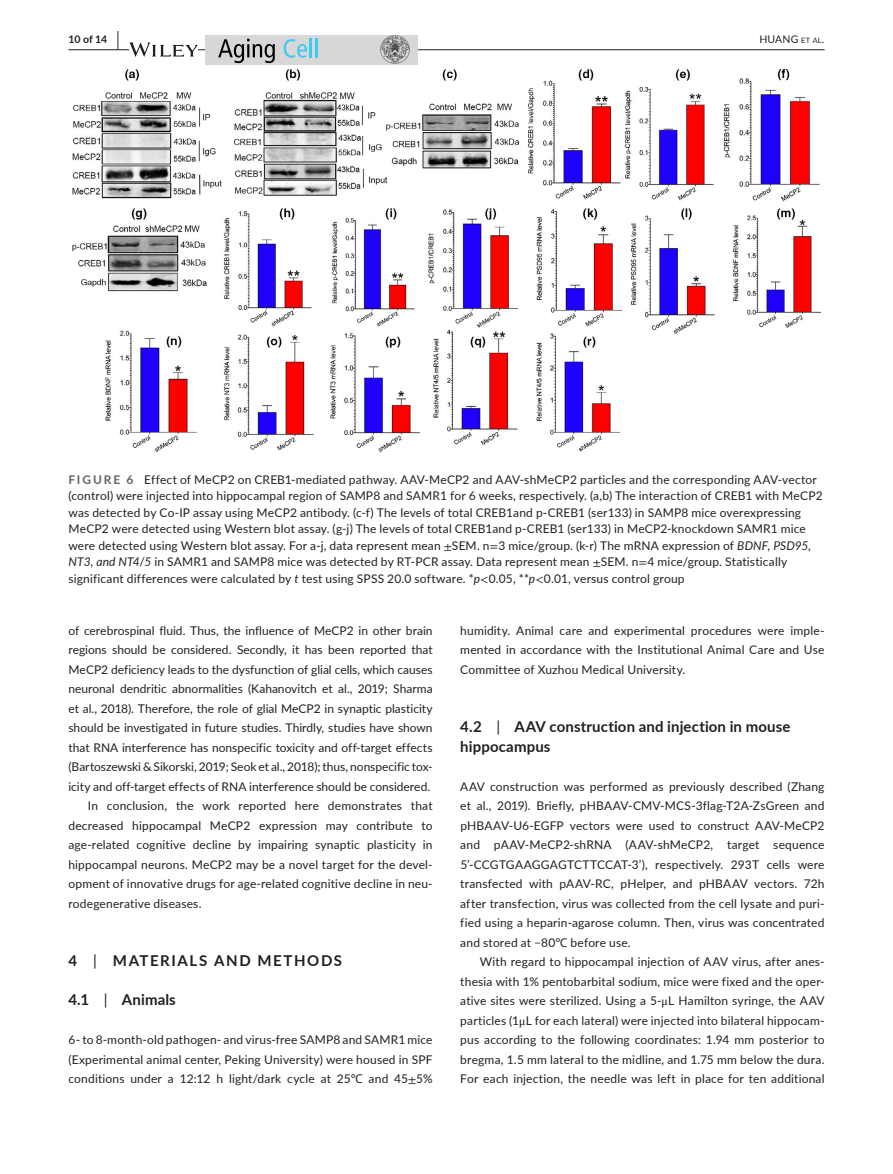
<style>
.page{position:relative;width:893px;height:1174px;background:#fff}
.page>*{position:absolute;margin:0;border:0;box-sizing:border-box;transform-origin:0 0}
.t1{font:700 15px/19.5px "Lato";letter-spacing:.01em;color:#231f20}
.t2{font:700 15px "Lato";letter-spacing:.11em;color:#231f20}
.t3{font:12px/19.5px "Lato";letter-spacing:.01em;color:#231f20;text-align:justify}
.t4{font:10.5px "Lato";letter-spacing:.02em;color:#231f20}
.t5{font:700 10.5px "Lato";color:#231f20}
.s1{font-size:19.5px}
.s2{font-size:7.35px}
.s3{font-weight:700;color:#636366}
.s4{font-family:"STIX"}
.s5{font-style:italic}
.s6{font-weight:400}
.s7{font-family:"Noto Sans"}
</style>
<div class="page">
<hr style="left:68px;top:49px;width:756px;height:1px;background:#231f20">
<svg style="left:129px;top:42px;width:69px;height:15px"></svg>
<div style="left:206px;top:35px;width:212px;height:29px;background:#d7d7d7"></div>
<svg style="left:218px;top:39px;width:57px;height:24px"></svg>
<svg style="left:284px;top:38px;width:28px;height:20px"></svg>
<hr style="left:315px;top:38px;width:3px;height:19px;background:#40c8f4">
<img style="left:381px;top:35px;width:29px;height:29px">
<img style="left:72px;top:69px;width:749px;height:383px">
<p class="t5" style="left:68px;top:31px;width:52px">10 of 14 <span class="s1">|</span></p>
<p class="t4" style="left:759px;top:31px;width:67px">HUANG <span class="s2">et al</span>.</p>
<p class="t3" style="left:68px;top:471px;width:756px;line-height:16.5px;text-align:left"><span class="s3">FIGURE 6</span> Effect of MeCP2 on CREB1-mediated pathway. AAV-MeCP2 and AAV-shMeCP2 particles and the corresponding AAV-vector (control) were injected into hippocampal region of SAMP8 and SAMR1 for 6 weeks, respectively. (a,b) The interaction of CREB1 with MeCP2 was detected by Co-IP assay using MeCP2 antibody. (c-f) The levels of total CREB1and p-CREB1 (ser133) in SAMP8 mice overexpressing MeCP2 were detected using Western blot assay. (g-j) The levels of total CREB1and p-CREB1 (ser133) in MeCP2-knockdown SAMR1 mice were detected using Western blot assay. For a-j, data represent mean <span class="s4">±</span>SEM. n<span class="s4">=</span>3 mice/group. (k-r) The mRNA expression of <span class="s5">BDNF</span>, <span class="s5">PSD95</span>, <span class="s5">NT3</span>, <span class="s5">and NT4</span>/<span class="s5">5</span> in SAMR1 and SAMP8 mice was detected by RT-PCR assay. Data represent mean <span class="s4">±</span>SEM. n<span class="s4">=</span>4 mice/group. Statistically significant differences were calculated by <span class="s5">t</span> test using SPSS 20.0 software. *<span class="s5">p</span><span class="s4">&lt;</span>0.05, **<span class="s5">p</span><span class="s4">&lt;</span>0.01, versus control group</p>
<p class="t3" style="left:68px;top:620px;width:366px">of cerebrospinal fluid. Thus, the influence of MeCP2 in other brain</p>
<p class="t3" style="left:68px;top:639px;width:366px">regions should be considered. Secondly, it has been reported that</p>
<p class="t3" style="left:68px;top:659px;width:366px">MeCP2 deficiency leads to the dysfunction of glial cells, which causes</p>
<p class="t3" style="left:68px;top:678px;width:366px">neuronal dendritic abnormalities (Kahanovitch et al., 2019; Sharma</p>
<p class="t3" style="left:68px;top:698px;width:366px">et al., 2018). Therefore, the role of glial MeCP2 in synaptic plasticity</p>
<p class="t3" style="left:68px;top:717px;width:366px">should be investigated in future studies. Thirdly, studies have shown</p>
<p class="t3" style="left:68px;top:737px;width:366px">that RNA interference has nonspecific toxicity and off-target effects</p>
<p class="t3" style="left:68px;top:756px;width:366px">(Bartoszewski &amp; Sikorski, 2019; Seok et al., 2018); thus, nonspecific tox-</p>
<p class="t3" style="left:68px;top:776px;width:363px">icity and off-target effects of RNA interference should be considered.</p>
<p class="t3" style="left:88px;top:795px;width:346px">In conclusion, the work reported here demonstrates that</p>
<p class="t3" style="left:68px;top:815px;width:366px">decreased hippocampal MeCP2 expression may contribute to</p>
<p class="t3" style="left:68px;top:834px;width:366px">age-related cognitive decline by impairing synaptic plasticity in</p>
<p class="t3" style="left:68px;top:854px;width:366px">hippocampal neurons. MeCP2 may be a novel target for the devel-</p>
<p class="t3" style="left:68px;top:873px;width:366px">opment of innovative drugs for age-related cognitive decline in neu-</p>
<p class="t3" style="left:68px;top:893px;width:135px">rodegenerative diseases.</p>
<p class="t2" style="left:68px;top:950px;width:275px">4 <span class="s6">|</span> MATERIALS AND METHODS</p>
<p class="t1" style="left:68px;top:989px;width:109px">4.1 <span class="s6">|</span> Animals</p>
<p class="t3" style="left:68px;top:1029px;width:366px">6- to 8-month-old pathogen- and virus-free SAMP8 and SAMR1 mice (Experimental animal center, Peking University) were housed in SPF conditions under a 12:12 h light/dark cycle at 25<span class="s7">℃</span> and 45<span class="s4">±</span>5%</p>
<p class="t3" style="left:460px;top:620px;width:366px">humidity. Animal care and experimental procedures were imple&shy;mented in accordance with the Institutional Animal Care and Use Committee of Xuzhou Medical University.</p>
<p class="t1" style="left:460px;top:716px;width:332px">4.2 <span class="s6">|</span> AAV construction and injection in mouse hippocampus</p>
<p class="t3" style="left:460px;top:776px;width:366px">AAV construction was performed as previously described (Zhang et al., 2019). Briefly, pHBAAV-CMV-MCS-3flag-T2A-ZsGreen and pHBAAV-U6-EGFP vectors were used to construct AAV-MeCP2 and pAAV-MeCP2-shRNA (AAV-shMeCP2, target sequence 5’-CCGTGAAGGAGTCTTCCAT-3’), respectively. 293T cells were transfected with pAAV-RC, pHelper, and pHBAAV vectors. 72h after transfection, virus was collected from the cell lysate and puri&shy;fied using a heparin-agarose column. Then, virus was concentrated and stored at −80<span class="s7">℃</span> before use.</p>
<p class="t3" style="left:460px;top:951px;width:366px;text-indent:19px">With regard to hippocampal injection of AAV virus, after anes&shy;thesia with 1% pentobarbital sodium, mice were fixed and the oper&shy;ative sites were sterilized. Using a 5-<span class="s4">μ</span>L Hamilton syringe, the AAV particles (1<span class="s4">μ</span>L for each lateral) were injected into bilateral hippocam&shy;pus according to the following coordinates: 1.94 mm posterior to bregma, 1.5 mm lateral to the midline, and 1.75 mm below the dura.<br>For each injection, the needle was left in place for ten additional</p>
</div>
